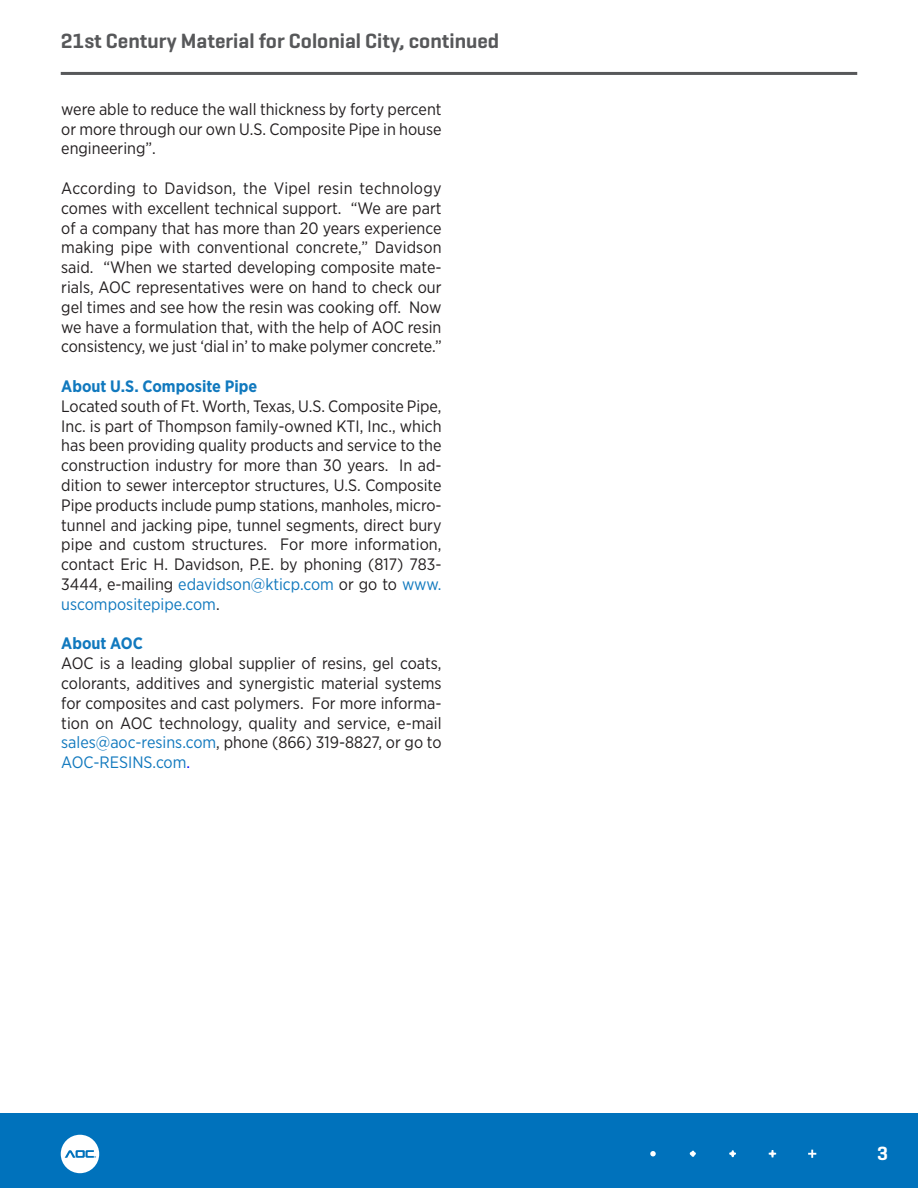
<style>
.page{position:relative;width:918px;height:1188px;background:#fff}
.page>*{position:absolute;margin:0;border:0;box-sizing:border-box;transform-origin:0 0}
.t1{font:600 21px "Geogrotesque";color:#57585a}
.t2{font:600 19.5px "Geogrotesque";color:#fff}
.t3{font:16.5px/19.8px "Gotham Narrow";color:#231f20;text-align:justify}
.t4{font:700 16.5px "Gotham Narrow";color:#1179be}
.s1{color:#1179be}
.s2{color:#00f}
</style>
<div class="page">
<div style="left:0;top:1114px;width:918px;height:74px;background:#0072bc"></div>
<hr style="left:61px;top:72px;width:796px;height:3px;background:#57585a">
<svg style="left:61px;top:1135px;width:38px;height:38px"></svg>
<svg style="left:808px;top:1150px;width:8px;height:8px"></svg>
<svg style="left:769px;top:1150px;width:7px;height:7px"></svg>
<svg style="left:729px;top:1150px;width:7px;height:7px"></svg>
<svg style="left:690px;top:1151px;width:6px;height:6px"></svg>
<svg style="left:650px;top:1151px;width:6px;height:5px"></svg>
<p class="t1" style="left:61px;top:28px;width:440px">21st Century Material for Colonial City, continued</p>
<p class="t3" style="left:61px;top:99px;width:382px">were able to reduce the wall thickness by forty percent or more through our own U.S. Composite Pipe in house engineering”.</p>
<p class="t3" style="left:61px;top:178px;width:382px">According to Davidson, the Vipel resin technology comes with excellent technical support. “We are part of a company that has more than 20 years experience making pipe with conventional concrete,” Davidson said. “When we started developing composite mate&shy;rials, AOC representatives were on hand to check our gel times and see how the resin was cooking off. Now we have a formulation that, with the help of AOC resin consistency, we just ‘dial in’ to make polymer concrete.”</p>
<p class="t4" style="left:61px;top:376px;width:198px">About U.S. Composite Pipe</p>
<p class="t3" style="left:61px;top:396px;width:382px">Located south of Ft. Worth, Texas, U.S. Composite Pipe, Inc. is part of Thompson family-owned KTI, Inc., which has been providing quality products and service to the construction industry for more than 30 years. In ad&shy;dition to sewer interceptor structures, U.S. Composite Pipe products include pump stations, manholes, micro&shy;tunnel and jacking pipe, tunnel segments, direct bury pipe and custom structures. For more information, contact Eric H. Davidson, P.E. by phoning (817) 783- 3444, e-mailing <span class="s1">edavidson@kticp.com</span> or go to <span class="s1">www. uscompositepipe.com</span>.</p>
<p class="t4" style="left:61px;top:633px;width:83px">About AOC</p>
<p class="t3" style="left:61px;top:653px;width:382px">AOC is a leading global supplier of resins, gel coats, colorants, additives and synergistic material systems for composites and cast polymers. For more informa&shy;tion on AOC technology, quality and service, e-mail <span class="s1">sales@aoc-resins.com</span>, phone (866) 319-8827, or go to <span class="s1">AOC-RESINS.com</span><span class="s2">.</span></p>
<p class="t2" style="left:877px;top:1141px;width:12px">3</p>
</div>
